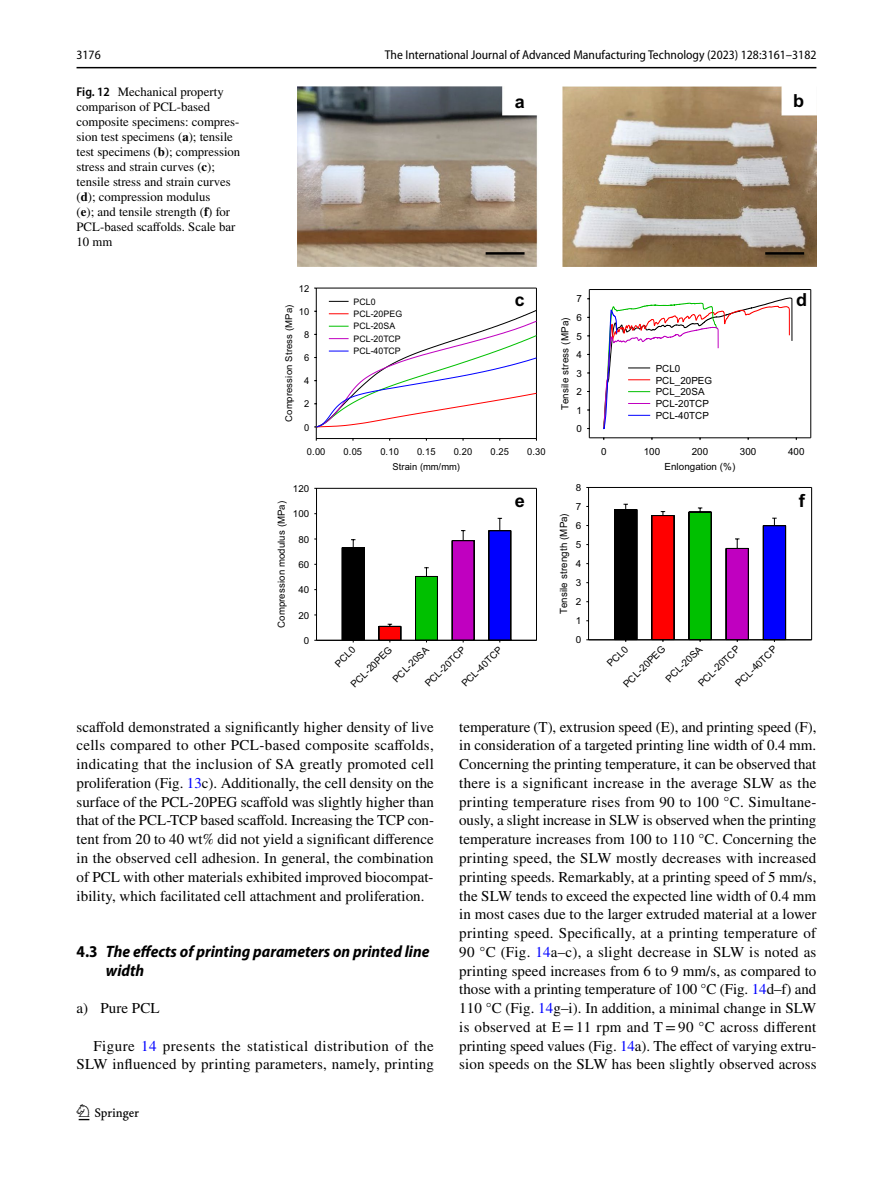
<style>
.page{position:relative;width:893px;height:1187px;background:#fff}
.page>*{position:absolute;margin:0;border:0;box-sizing:border-box;transform-origin:0 0}
.t1{font:22.5px "Springnew Regular 2";color:#000}
.t2{font:18px "Arial Bold 2";color:#000}
.t3{font:700 18px "Arial";color:#000}
.t4{font:italic 700 semi-condensed 16.5px/18.8px "Myriad Pro";color:#000}
.t5{font:15px/18.8px "STIX";letter-spacing:.01em;color:#000;text-align:justify}
.t6{font:12.75px/15px "STIX";color:#000}
.t7{font:semi-condensed 12.75px "Myriad Pro";color:#000}
.t8{font:9.9px/11.9px "Arial MT5";letter-spacing:.005em;color:#000}
.t9{font:9.9px "Arial MT4";letter-spacing:.005em;color:#000}
.t10{font:9.75px "Arial MT5";color:#000}
.t11{font:9.6px "Arial MT4";letter-spacing:.005em;color:#000}
.t12{font:9.6px "Arial MT5";letter-spacing:.005em;color:#000}
.t13{font:9.3px "Arial MT4";color:#000}
.t14{font:9px/12.5px "Arial MT4";letter-spacing:.005em;color:#000}
.s1{font-family:"Myriad Pro";font-weight:600;font-stretch:semi-condensed}
.s2{font-weight:700}
.s3{font-family:"Arial MT5"}
.s4{color:#00f}
.s5{font-style:normal}
</style>
<div class="page">
<hr style="left:77px;top:67px;width:739px;height:1px;background:#000">
<img style="left:298px;top:87px;width:518px;height:179px">
<hr style="left:316px;top:438px;width:220px;height:1px;background:#000">
<hr style="left:316px;top:288px;width:220px;height:1px;background:#000">
<hr style="left:316px;top:288px;width:1px;height:150px;background:#000">
<hr style="left:536px;top:288px;width:1px;height:150px;background:#000">
<svg style="left:329px;top:301px;width:20px;height:1px"></svg>
<svg style="left:314px;top:309px;width:223px;height:119px"></svg>
<hr style="left:589px;top:437px;width:222px;height:1px;background:#000">
<hr style="left:589px;top:289px;width:222px;height:1px;background:#000">
<hr style="left:589px;top:289px;width:1px;height:149px;background:#000">
<hr style="left:810px;top:289px;width:1px;height:149px;background:#000">
<svg style="left:603px;top:297px;width:194px;height:143px"></svg>
<svg style="left:314px;top:488px;width:223px;height:154px"></svg>
<svg style="left:586px;top:487px;width:226px;height:155px"></svg>
<hr style="left:486px;top:252px;width:39px;height:2px;background:#000">
<hr style="left:765px;top:252px;width:39px;height:2px;background:#000">
<p class="t7" style="left:77px;top:48px;width:26px">3176</p>
<p class="t7" style="left:385px;top:48px;width:433px">The International Journal of Advanced Manufacturing Technology (2023) 128:3161–3182</p>
<p class="t6" style="left:77px;top:85px;width:165px"><span class="s1">Fig. 12</span> Mechanical property comparison of PCL-based composite specimens: compres&shy;sion test specimens (<span class="s2">a</span>); tensile test specimens (<span class="s2">b</span>); compression stress and strain curves (<span class="s2">c</span>); tensile stress and strain curves (<span class="s2">d</span>); compression modulus<br>(<span class="s2">e</span>); and tensile strength (<span class="s2">f</span>) for<br>PCL-based scaffolds. Scale bar<br>10 mm</p>
<p class="t2" style="left:515px;top:91px;width:12px">a</p>
<p class="t2" style="left:793px;top:91px;width:12px">b</p>
<p class="t11" style="left:299px;top:281px;width:12px">12</p>
<p class="t13" style="left:283px;top:422px;width:119px;rotate:-90deg">C mo no i sser p S sser t M( P ) a</p>
<p class="t11" style="left:299px;top:305px;width:12px">10</p>
<p class="t11" style="left:304px;top:328px;width:7px">8</p>
<p class="t11" style="left:304px;top:351px;width:7px">6</p>
<p class="t11" style="left:304px;top:374px;width:7px">4</p>
<p class="t11" style="left:304px;top:397px;width:7px">2</p>
<p class="t11" style="left:304px;top:420px;width:7px">0</p>
<p class="t14" style="left:354px;top:295px;width:50px">PCL0<br>PCL-20PEG<br>PCL-20SA<br>PCL-20TCP<br>PCL-40TCP</p>
<p class="t3" style="left:515px;top:289px;width:11px">c</p>
<p class="t3" style="left:796px;top:289px;width:12px">d</p>
<p class="t8" style="left:577px;top:293px;width:7px">7</p>
<p class="t8" style="left:577px;top:311px;width:7px">6</p>
<p class="t9" style="left:558px;top:410px;width:94px;rotate:-90deg">e l i <span class="s3">sneT</span> sser t s M( P ) a</p>
<p class="t8" style="left:577px;top:330px;width:7px">5</p>
<p class="t8" style="left:577px;top:348px;width:7px">4</p>
<p class="t8" style="left:656px;top:362px;width:58px">PCL0<br>PCL_20PEG<br>PCL_20SA<br>PCL-20TCP<br>PCL-40TCP</p>
<p class="t8" style="left:577px;top:367px;width:7px">3</p>
<p class="t8" style="left:577px;top:385px;width:7px">2</p>
<p class="t8" style="left:577px;top:404px;width:7px">1</p>
<p class="t8" style="left:577px;top:423px;width:7px">0</p>
<p class="t11" style="left:307px;top:445px;width:20px">0.00</p>
<p class="t11" style="left:344px;top:445px;width:20px">0.05</p>
<p class="t11" style="left:380px;top:445px;width:20px">0.10</p>
<p class="t11" style="left:417px;top:445px;width:20px">0.15</p>
<p class="t11" style="left:454px;top:445px;width:20px">0.20</p>
<p class="t11" style="left:490px;top:445px;width:20px">0.25</p>
<p class="t11" style="left:527px;top:445px;width:20px">0.30</p>
<p class="t9" style="left:601px;top:444px;width:7px">0</p>
<p class="t9" style="left:644px;top:444px;width:18px">100</p>
<p class="t9" style="left:692px;top:444px;width:18px">200</p>
<p class="t9" style="left:740px;top:444px;width:18px">300</p>
<p class="t9" style="left:788px;top:444px;width:18px">400</p>
<p class="t11" style="left:392px;top:460px;width:69px">Strain (mm/mm)</p>
<p class="t9" style="left:664px;top:460px;width:72px">Enlongation (%)</p>
<p class="t12" style="left:293px;top:482px;width:18px">120</p>
<p class="t10" style="left:576px;top:481px;width:7px">8</p>
<p class="t10" style="left:275px;top:627px;width:128px;rotate:-90deg">C mo no i sse r p m su l udo M( P ) a</p>
<p class="t12" style="left:293px;top:507px;width:18px">100</p>
<p class="t12" style="left:298px;top:532px;width:12px">80</p>
<p class="t12" style="left:298px;top:558px;width:12px">60</p>
<p class="t12" style="left:298px;top:583px;width:12px">40</p>
<p class="t12" style="left:298px;top:608px;width:12px">20</p>
<p class="t2" style="left:515px;top:489px;width:12px">e</p>
<p class="t10" style="left:576px;top:500px;width:7px">7</p>
<p class="t8" style="left:558px;top:613px;width:102px;rotate:-90deg">el i sneT htgner ts M( P )a</p>
<p class="t10" style="left:576px;top:519px;width:7px">6</p>
<p class="t10" style="left:576px;top:538px;width:7px">5</p>
<p class="t10" style="left:576px;top:557px;width:7px">4</p>
<p class="t10" style="left:576px;top:576px;width:7px">3</p>
<p class="t10" style="left:576px;top:595px;width:7px">2</p>
<p class="t10" style="left:576px;top:614px;width:7px">1</p>
<p class="t2" style="left:799px;top:489px;width:8px">f</p>
<p class="t12" style="left:304px;top:634px;width:7px">0</p>
<p class="t10" style="left:348px;top:681px;width:55px;rotate:-45deg">PCL-20PEG</p>
<p class="t10" style="left:390px;top:675px;width:48px;rotate:-45deg">PCL-20SA</p>
<p class="t10" style="left:422px;top:680px;width:54px;rotate:-45deg">PCL-20TCP</p>
<p class="t10" style="left:459px;top:680px;width:54px;rotate:-45deg">PCL-40TCP</p>
<p class="t10" style="left:332px;top:660px;width:26px;rotate:-45deg">PCL0</p>
<p class="t10" style="left:576px;top:633px;width:7px">0</p>
<p class="t10" style="left:620px;top:680px;width:56px;rotate:-44deg">PCL-20PEG</p>
<p class="t10" style="left:663px;top:675px;width:48px;rotate:-44deg">PCL-20SA</p>
<p class="t10" style="left:695px;top:679px;width:55px;rotate:-44deg">PCL-20TCP</p>
<p class="t10" style="left:732px;top:679px;width:55px;rotate:-44deg">PCL-40TCP</p>
<p class="t10" style="left:604px;top:660px;width:26px;rotate:-44deg">PCL0</p>
<p class="t5" style="left:77px;top:718px;width:359px">scaffold demonstrated a significantly higher density of live cells compared to other PCL-based composite scaffolds, indicating that the inclusion of SA greatly promoted cell proliferation (Fig. <span class="s4">13</span>c). Additionally, the cell density on the surface of the PCL-20PEG scaffold was slightly higher than that of the PCL-TCP based scaffold. Increasing the TCP con&shy;tent from 20 to 40 wt% did not yield a significant difference in the observed cell adhesion. In general, the combination of PCL with other materials exhibited improved biocompat&shy;ibility, which facilitated cell attachment and proliferation.</p>
<p class="t4" style="left:106px;top:941px;width:325px;text-indent:-29px"><span class="s5">4.3</span> The effects of printing parameters on printed line width</p>
<p class="t5" style="left:77px;top:999px;width:85px">a) Pure PCL</p>
<p class="t5" style="left:77px;top:1037px;width:359px;text-align:right">Figure <span class="s4">14</span> presents the statistical distribution of the<br>SLW influenced by printing parameters, namely, printing</p>
<h1 class="t1" style="left:79px;top:1104px;width:62px">1 3</h1>
<p class="t5" style="left:459px;top:718px;width:359px">temperature (T), extrusion speed (E), and printing speed (F), in consideration of a targeted printing line width of 0.4 mm.<br>Concerning the printing temperature, it can be observed that there is a significant increase in the average SLW as the printing temperature rises from 90 to 100 °C. Simultane&shy;ously, a slight increase in SLW is observed when the printing temperature increases from 100 to 110 °C. Concerning the printing speed, the SLW mostly decreases with increased printing speeds. Remarkably, at a printing speed of 5 mm/s, the SLW tends to exceed the expected line width of 0.4 mm in most cases due to the larger extruded material at a lower printing speed. Specifically, at a printing temperature of 90 °C (Fig. <span class="s4">14</span>a–c), a slight decrease in SLW is noted as printing speed increases from 6 to 9 mm/s, as compared to those with a printing temperature of 100 °C (Fig. <span class="s4">14</span>d–f) and 110 °C (Fig. <span class="s4">14</span>g–i). In addition, a minimal change in SLW is observed at E=11 rpm and T=90 °C across different printing speed values (Fig. <span class="s4">14</span>a). The effect of varying extru&shy;sion speeds on the SLW has been slightly observed across</p>
</div>
